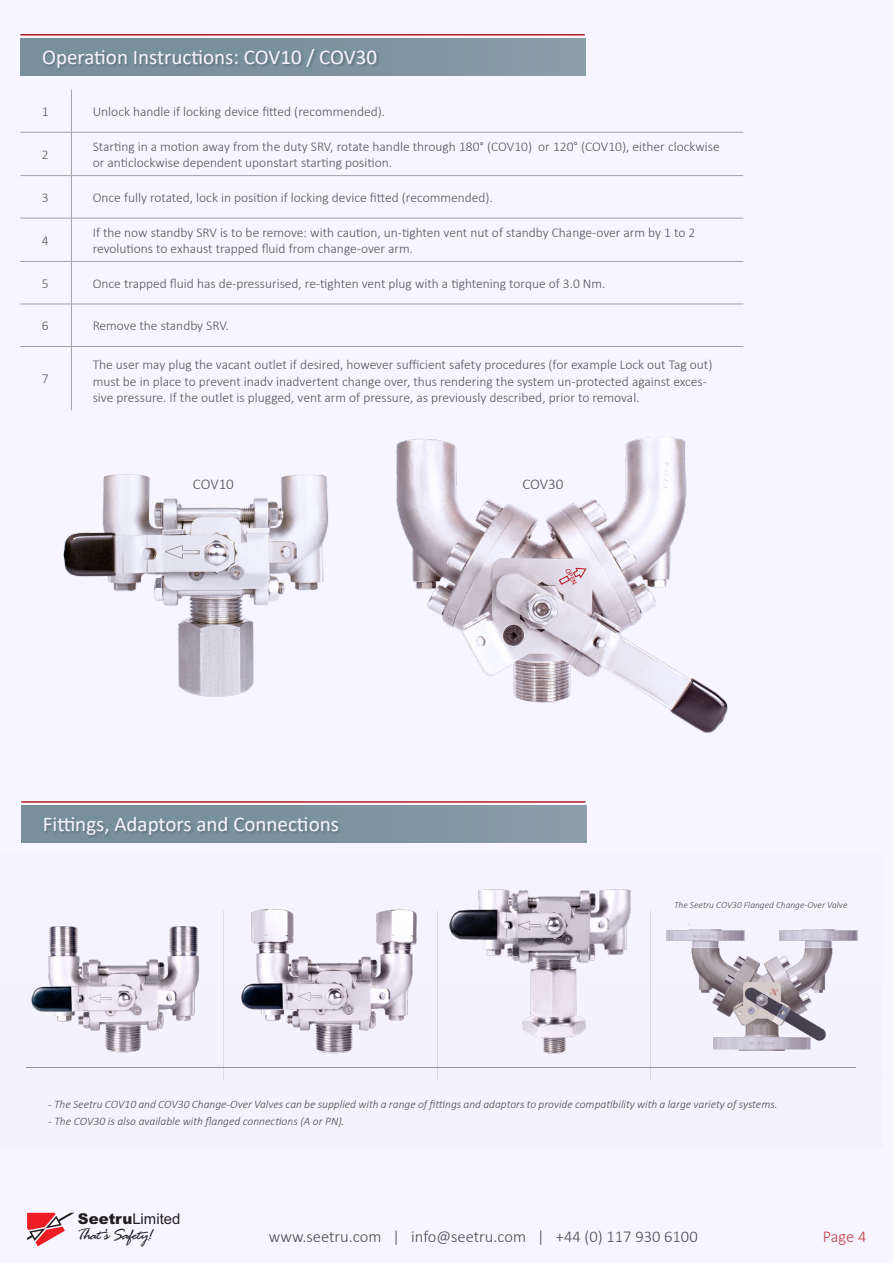
<style>
.page{position:relative;width:893px;height:1263px;background:#f7f5ff}
.page>*{position:absolute;margin:0;border:0;box-sizing:border-box;transform-origin:0 0}
.t1{font:21px "Calibri";color:#f7f5ff}
.t2{font:16.65px "Rage Italic Let Plain";color:#231f20}
.t3{font:300 16.5px "Calibri";color:#4b4c4d}
.t4{font:300 16.5px "Calibri";color:#c03e45}
.t5{font:300 15px "Calibri";letter-spacing:-.005em;color:#4b4c4d}
.t6{font:14.85px "Arial";color:#231f20}
.t7{font:300 13.5px/16.2px "Calibri";color:#4b4c4d}
.t8{font:italic 300 11.55px "Calibri";color:#4b4c4d}
.t9{font:italic 300 9.45px "Calibri";color:#4b4c4d}
.t10{font:7.5px "Calibri";color:#b9151b}
.s1{font-weight:900}
</style>
<div class="page">
<svg style="left:27px;top:1212px;width:47px;height:34px"></svg>
<div style="left:20px;top:38px;width:566px;height:38px;background:#7f96a2"></div>
<div style="left:21px;top:805px;width:566px;height:38px;background:#78909c"></div>
<hr style="left:20px;top:34px;width:565px;height:2px;background:#b51c24">
<hr style="left:21px;top:801px;width:564px;height:2px;background:#b51c24">
<div style="left:42px;top:49px;width:338px;height:22px;background:#231f20;opacity:.25"></div>
<div style="left:44px;top:817px;width:297px;height:21px;background:#231f20;opacity:.25"></div>
<img style="left:396px;top:437px;width:332px;height:296px">
<img style="left:63px;top:474px;width:266px;height:223px">
<hr style="left:71px;top:90px;width:1px;height:42px;background:#9d9fa2">
<hr style="left:20px;top:132px;width:51px;height:1px;background:#9d9fa2">
<hr style="left:71px;top:132px;width:672px;height:1px;background:#9d9fa2">
<hr style="left:71px;top:132px;width:1px;height:43px;background:#9d9fa2">
<hr style="left:20px;top:175px;width:51px;height:1px;background:#9d9fa2">
<hr style="left:71px;top:175px;width:672px;height:1px;background:#9d9fa2">
<hr style="left:71px;top:176px;width:1px;height:42px;background:#9d9fa2">
<hr style="left:20px;top:218px;width:51px;height:1px;background:#9d9fa2">
<hr style="left:71px;top:218px;width:672px;height:1px;background:#9d9fa2">
<hr style="left:71px;top:218px;width:1px;height:43px;background:#9d9fa2">
<hr style="left:20px;top:261px;width:51px;height:1px;background:#9d9fa2">
<hr style="left:71px;top:261px;width:672px;height:1px;background:#9d9fa2">
<hr style="left:71px;top:261px;width:1px;height:43px;background:#9d9fa2">
<hr style="left:20px;top:304px;width:51px;height:1px;background:#9d9fa2">
<hr style="left:71px;top:304px;width:672px;height:1px;background:#9d9fa2">
<hr style="left:71px;top:304px;width:1px;height:42px;background:#9d9fa2">
<hr style="left:20px;top:346px;width:51px;height:1px;background:#9d9fa2">
<hr style="left:71px;top:346px;width:672px;height:1px;background:#9d9fa2">
<hr style="left:71px;top:347px;width:1px;height:63px;background:#9d9fa2">
<svg style="left:559px;top:568px;width:27px;height:17px"></svg>
<img style="left:31px;top:926px;width:169px;height:127px">
<img style="left:241px;top:909px;width:176px;height:145px">
<img style="left:437px;top:889px;width:194px;height:171px">
<img style="left:666px;top:929px;width:192px;height:122px">
<p class="t1" style="left:42px;top:43px;width:336px">Operation Instructions: COV10 / COV30</p>
<p class="t7" style="left:42px;top:103px;width:8px">1</p>
<p class="t7" style="left:93px;top:103px;width:294px">Unlock handle if locking device fitted (recommended).</p>
<p class="t7" style="left:42px;top:146px;width:8px">2</p>
<p class="t7" style="left:93px;top:138px;width:629px">Starting in a motion away from the duty SRV, rotate handle through 180° (COV10) or 120° (COV10), either clockwise or anticlockwise dependent uponstart starting position.</p>
<p class="t7" style="left:42px;top:189px;width:8px">3</p>
<p class="t7" style="left:93px;top:189px;width:402px">Once fully rotated, lock in position if locking device fitted (recommended).</p>
<p class="t7" style="left:42px;top:232px;width:8px">4</p>
<p class="t7" style="left:93px;top:224px;width:604px">If the now standby SRV is to be remove: with caution, un-tighten vent nut of standby Change-over arm by 1 to 2 revolutions to exhaust trapped fluid from change-over arm.</p>
<p class="t7" style="left:42px;top:275px;width:8px">5</p>
<p class="t7" style="left:93px;top:275px;width:514px">Once trapped fluid has de-pressurised, re-tighten vent plug with a tightening torque of 3.0 Nm.</p>
<p class="t7" style="left:42px;top:318px;width:8px">6</p>
<p class="t7" style="left:93px;top:318px;width:138px">Remove the standby SRV.</p>
<p class="t7" style="left:42px;top:371px;width:8px">7</p>
<p class="t7" style="left:93px;top:357px;width:621px">The user may plug the vacant outlet if desired, however sufficient safety procedures (for example Lock out Tag out) must be in place to prevent inadv inadvertent change over, thus rendering the system un-protected against exces&shy;sive pressure. If the outlet is plugged, vent arm of pressure, as previously described, prior to removal.</p>
<p class="t5" style="left:193px;top:475px;width:43px">COV10</p>
<p class="t5" style="left:522px;top:475px;width:43px">COV30</p>
<p class="t10" style="left:572px;top:566px;width:19px;rotate:63deg">OPEN</p>
<p class="t1" style="left:43px;top:810px;width:298px">Fittings, Adaptors and Connections</p>
<p class="t9" style="left:674px;top:899px;width:175px">The Seetru COV30 Flanged Change-Over Valve</p>
<p class="t8" style="left:48px;top:1097px;width:731px">- The Seetru COV10 and COV30 Change-Over Valves can be supplied with a range of fittings and adaptors to provide compatibility with a large variety of systems.</p>
<p class="t8" style="left:48px;top:1114px;width:298px">- The COV30 is also available with flanged connections (A or PN).</p>
<p class="t6" style="left:78px;top:1208px;width:104px"><span class="s1">Seetru</span>Limited</p>
<p class="t2" style="left:78px;top:1228px;width:76px">That’s Safety!</p>
<p class="t3" style="left:269px;top:1226px;width:430px">www.seetru.com | info@seetru.com | +44 (0) 117 930 6100</p>
<p class="t4" style="left:823px;top:1227px;width:45px">Page 4</p>
</div>
